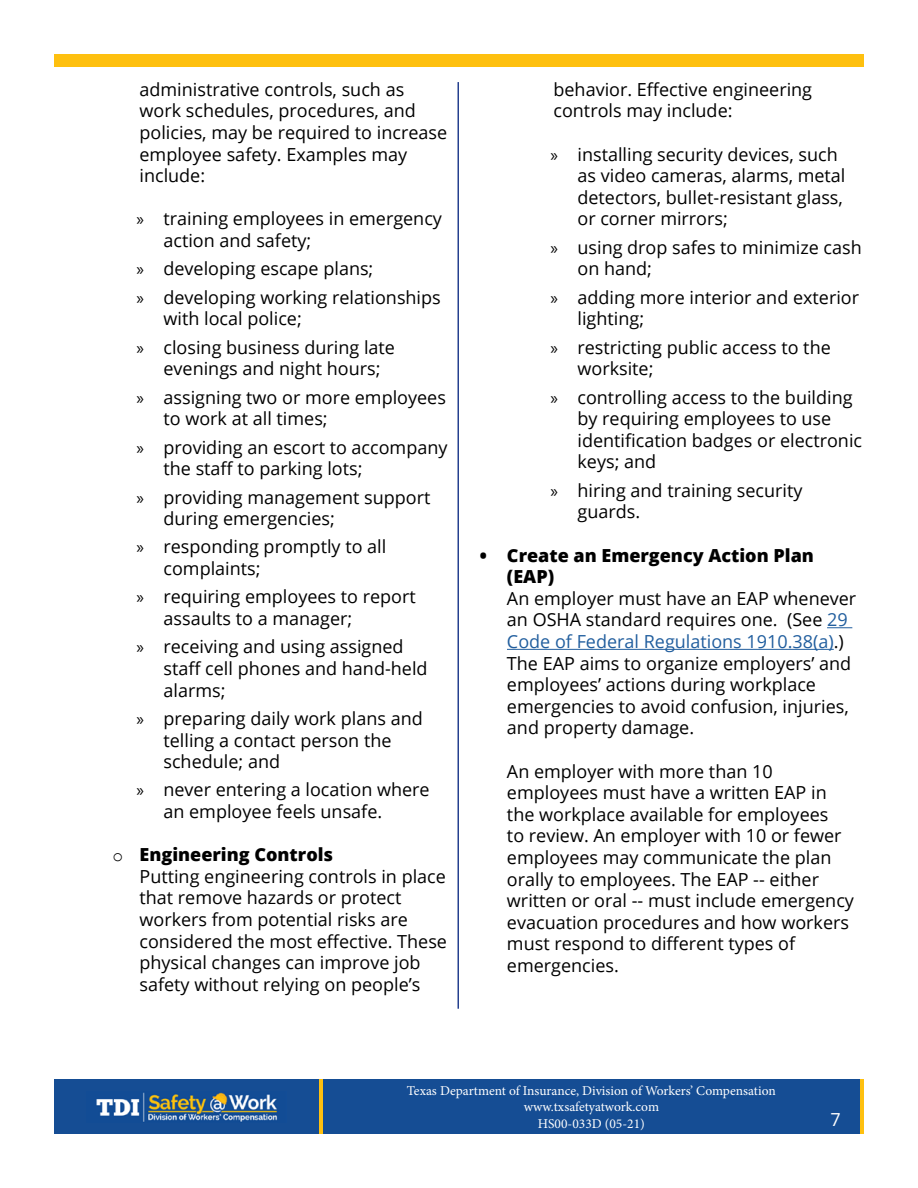
<style>
.page{position:relative;width:918px;height:1188px;background:#fff}
.page>*{position:absolute;margin:0;border:0;box-sizing:border-box;transform-origin:0 0}
.t1{font:18px/21.6px "Open Sans";color:#000}
.t2{font:18px "Open Sans";color:#fff}
.t3{font:13.5px/16.2px "Minion Pro";color:#fff;text-align:center}
.s1{font-family:"Myriad Pro"}
.s2{font-family:"Courier New"}
.s3{font-weight:800}
.s4{color:#215e9e}
</style>
<div class="page">
<div style="left:54px;top:1080px;width:810px;height:54px;background:#154d94"></div>
<img style="left:96px;top:1092px;width:181px;height:30px">
<hr style="left:860px;top:1080px;width:4px;height:54px;background:#fec00f">
<hr style="left:319px;top:1080px;width:4px;height:54px;background:#fec00f">
<hr style="left:458px;top:82px;width:1px;height:927px;background:#25408f">
<div style="left:54px;top:54px;width:810px;height:13px;background:#fec00f"></div>
<svg style="left:827px;top:627px;width:25px;height:1px"></svg>
<hr style="left:507px;top:649px;width:327px;height:1px;background:#215e9e">
<p class="t1" style="left:140px;top:78px;width:266px">administrative controls, such as</p>
<p class="t1" style="left:140px;top:100px;width:278px">work schedules, procedures, and</p>
<p class="t1" style="left:140px;top:121px;width:309px">policies, may be required to increase employee safety. Examples may</p>
<p class="t1" style="left:140px;top:164px;width:67px">include:</p>
<p class="t1" style="left:163px;top:208px;width:280px;text-indent:-27px"><span class="s1">»</span> training employees in emergency action and safety;</p>
<p class="t1" style="left:136px;top:258px;width:238px"><span class="s1">»</span> developing escape plans;</p>
<p class="t1" style="left:163px;top:286px;width:279px;text-indent:-27px"><span class="s1">»</span> developing working relationships with local police;</p>
<p class="t1" style="left:163px;top:336px;width:233px;text-indent:-27px"><span class="s1">»</span> closing business during late evenings and night hours;</p>
<p class="t1" style="left:163px;top:386px;width:284px;text-indent:-27px"><span class="s1">»</span> assigning two or more employees to work at all times;</p>
<p class="t1" style="left:136px;top:436px;width:313px"><span class="s1">»</span> providing an escort to accompany</p>
<p class="t1" style="left:163px;top:457px;width:201px">the staff to parking lots;</p>
<p class="t1" style="left:163px;top:486px;width:268px;text-indent:-27px"><span class="s1">»</span> providing management support during emergencies;</p>
<p class="t1" style="left:163px;top:536px;width:224px;text-indent:-27px"><span class="s1">»</span> responding promptly to all complaints;</p>
<p class="t1" style="left:136px;top:586px;width:281px"><span class="s1">»</span> requiring employees to report</p>
<p class="t1" style="left:136px;top:604px;width:269px;line-height:28.3px;text-indent:27px">assaults to a manager;<br><span class="s1">»</span> receiving and using assigned</p>
<p class="t1" style="left:163px;top:657px;width:266px">staff cell phones and hand-held</p>
<p class="t1" style="left:163px;top:679px;width:64px">alarms;</p>
<p class="t1" style="left:163px;top:707px;width:261px;text-indent:-27px"><span class="s1">»</span> preparing daily work plans and telling a contact person the schedule; and</p>
<p class="t1" style="left:163px;top:779px;width:268px;text-indent:-27px"><span class="s1">»</span> never entering a location where an employee feels unsafe.</p>
<p class="t1" style="left:140px;top:844px;width:309px;text-indent:-27px"><span class="s2">o</span> <span class="s3">Engineering Controls<br></span>Putting engineering controls in place that remove hazards or protect workers from potential risks are considered the most effective. These physical changes can improve job safety without relying on people’s</p>
<p class="t1" style="left:554px;top:78px;width:260px">behavior. Effective engineering</p>
<p class="t1" style="left:554px;top:100px;width:181px">controls may include:</p>
<p class="t1" style="left:577px;top:143px;width:270px;text-indent:-27px"><span class="s1">»</span> installing security devices, such as video cameras, alarms, metal detectors, bullet-resistant glass, or corner mirrors;</p>
<p class="t1" style="left:577px;top:236px;width:286px;text-indent:-27px"><span class="s1">»</span> using drop safes to minimize cash on hand;</p>
<p class="t1" style="left:577px;top:286px;width:283px;text-indent:-27px"><span class="s1">»</span> adding more interior and exterior lighting;</p>
<p class="t1" style="left:577px;top:336px;width:255px;text-indent:-27px"><span class="s1">»</span> restricting public access to the worksite;</p>
<p class="t1" style="left:550px;top:386px;width:304px"><span class="s1">»</span> controlling access to the building</p>
<p class="t1" style="left:577px;top:407px;width:286px">by requiring employees to use identification badges or electronic</p>
<p class="t1" style="left:550px;top:447px;width:253px;line-height:28.3px;text-indent:27px">keys; and<br><span class="s1">»</span> hiring and training security</p>
<p class="t1" style="left:577px;top:501px;width:64px">guards.</p>
<p class="t1" style="left:507px;top:544px;width:351px;text-indent:-27px"><span class="s3">• Create an Emergency Action Plan (EAP)<br></span>An employer must have an EAP whenever an OSHA standard requires one. (See <span class="s4">29<br>Code of Federal Regulations 1910.38(a)</span>.)<br>The EAP aims to organize employers’ and employees’ actions during workplace emergencies to avoid confusion, injuries, and property damage.</p>
<p class="t1" style="left:507px;top:760px;width:267px">An employer with more than 10</p>
<p class="t1" style="left:507px;top:781px;width:321px">employees must have a written EAP in</p>
<p class="t1" style="left:507px;top:803px;width:336px">the workplace available for employees to review. An employer with 10 or fewer employees may communicate the plan</p>
<p class="t1" style="left:507px;top:868px;width:314px">orally to employees. The EAP -- either</p>
<p class="t1" style="left:507px;top:889px;width:349px">written or oral -- must include emergency evacuation procedures and how workers</p>
<p class="t1" style="left:507px;top:933px;width:290px">must respond to different types of</p>
<p class="t1" style="left:507px;top:954px;width:113px">emergencies.</p>
<p class="t3" style="left:407px;top:1083px;width:370px">Texas Department of Insurance, Division of Workers’ Compensation www.txsafetyatwork.com<br>HS00-033D (05-21)</p>
<p class="t2" style="left:831px;top:1107px;width:12px">7</p>
</div>
